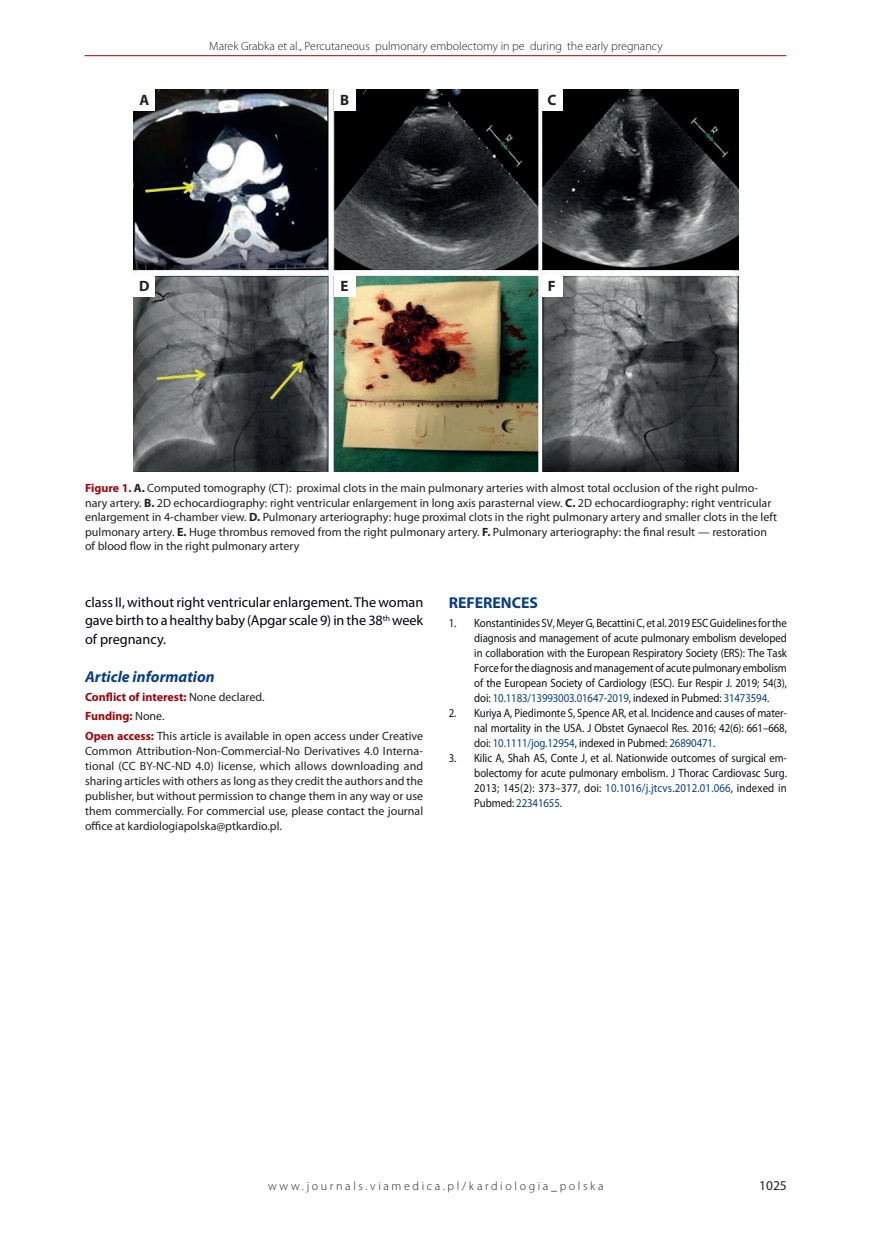
<style>
.page{position:relative;width:872px;height:1234px;background:#fff}
.page>*{position:absolute;margin:0;border:0;box-sizing:border-box;transform-origin:0 0}
.t1{font:italic 700 15.75px "Myriad Pro";color:#083e89}
.t2{font:700 15.75px "Myriad Pro";color:#083e89}
.t3{font:700 15px "Myriad Pro";color:#231f20}
.t4{font:14.25px/18.8px "Myriad Pro";letter-spacing:-.005em;color:#000213;text-align:justify}
.t5{font:13.5px "Myriad Pro";color:#231f20}
.t6{font:12px/15px "Myriad Pro";color:#231f20}
.t7{font:12px/15px "Myriad Pro";letter-spacing:-.01em;color:#0d1214;text-align:justify;scale:.9 1}
.t8{font:300 12px "Myriad Pro";color:#231f20}
.t9{font:300 12px "Myriad Pro";letter-spacing:.22em;color:#231f20}
.s1{font-weight:700;color:#9d070d}
.s2{font-weight:700}
.s3{color:#083e89}
</style>
<div class="page">
<hr style="left:85px;top:55px;width:701px;height:1px;background:#9d070d">
<img style="left:134px;top:89px;width:604px;height:382px">
<div style="left:134px;top:89px;width:21px;height:22px;background:#fff"></div>
<div style="left:334px;top:89px;width:21px;height:22px;background:#fff"></div>
<div style="left:541px;top:89px;width:21px;height:22px;background:#fff"></div>
<div style="left:134px;top:276px;width:21px;height:21px;background:#fff"></div>
<div style="left:334px;top:275px;width:21px;height:22px;background:#fff"></div>
<div style="left:541px;top:275px;width:21px;height:22px;background:#fff"></div>
<p class="t8" style="left:209px;top:39px;width:455px">Marek Grabka et al., Percutaneous pulmonary embolectomy in pe during the early pregnancy</p>
<p class="t3" style="left:139px;top:90px;width:11px">A</p>
<p class="t3" style="left:340px;top:90px;width:11px">B</p>
<p class="t3" style="left:547px;top:90px;width:10px">C</p>
<p class="t3" style="left:139px;top:276px;width:12px">D</p>
<p class="t3" style="left:340px;top:276px;width:10px">E</p>
<p class="t3" style="left:548px;top:276px;width:9px">F</p>
<p class="t6" style="left:85px;top:481px;width:693px;line-height:14.4px"><span class="s1">Figure 1.</span> <span class="s2">A.</span> Computed tomography (CT): proximal clots in the main pulmonary arteries with almost total occlusion of the right pulmo&shy;nary artery. <span class="s2">B.</span> 2D echocardiography: right ventricular enlargement in long axis parasternal view. <span class="s2">C.</span> 2D echocardiography: right ventricular enlargement in 4-chamber view. <span class="s2">D.</span> Pulmonary arteriography: huge proximal clots in the right pulmonary artery and smaller clots in the left pulmonary artery. <span class="s2">E.</span> Huge thrombus removed from the right pulmonary artery. <span class="s2">F.</span> Pulmonary arteriography: the final result — restoration of blood flow in the right pulmonary artery</p>
<p class="t4" style="left:85px;top:592px;width:340px">class II, without right ventricular enlargement. The woman gave birth to a healthy baby (Apgar scale 9) in the 38<sup>th</sup> week of pregnancy.</p>
<h1 class="t1" style="left:85px;top:666px;width:131px">Article information</h1>
<p class="t6" style="left:85px;top:687px;width:340px;line-height:19.2px"><span class="s1">Conflict of interest:</span> None declared.<br><span class="s1">Funding:</span> None.<br><span class="s1">Open access:</span> This article is available in open access under Creative</p>
<p class="t6" style="left:85px;top:742px;width:340px;text-align:justify">Common Attribution-Non-Commercial-No Derivatives 4.0 Interna&shy;tional (CC BY-NC-ND 4.0) license, which allows downloading and sharing articles with others as long as they credit the authors and the publisher, but without permission to change them in any way or use them commercially. For commercial use, please contact the journal office at kardiologiapolska@ptkardio.pl.</p>
<h1 class="t2" style="left:449px;top:592px;width:91px">REFERENCES</h1>
<p class="t7" style="left:474px;top:615px;width:349px;text-indent:-26px">1. Konstantinides SV, Meyer G, Becattini C, et al. 2019 ESC Guidelines for the diagnosis and management of acute pulmonary embolism developed in collaboration with the European Respiratory Society (ERS): The Task Force for the diagnosis and management of acute pulmonary embolism of the European Society of Cardiology (ESC). Eur Respir J. 2019; 54(3), doi: <span class="s3">10.1183/13993003.01647-2019</span>, indexed in Pubmed: <span class="s3">31473594</span>.</p>
<p class="t7" style="left:474px;top:705px;width:349px;text-indent:-26px">2. Kuriya A, Piedimonte S, Spence AR, et al. Incidence and causes of mater&shy;nal mortality in the USA. J Obstet Gynaecol Res. 2016; 42(6): 661–668, doi: <span class="s3">10.1111/jog.12954</span>, indexed in Pubmed: <span class="s3">26890471</span>.</p>
<p class="t7" style="left:474px;top:750px;width:349px;text-indent:-26px">3. Kilic A, Shah AS, Conte J, et al. Nationwide outcomes of surgical em&shy;bolectomy for acute pulmonary embolism. J Thorac Cardiovasc Surg.<br>2013; 145(2): 373–377, doi: <span class="s3">10.1016/j.jtcvs.2012.01.066</span>, indexed in Pubmed: <span class="s3">22341655</span>.</p>
<p class="t9" style="left:268px;top:1179px;width:337px">www.journals.viamedica.pl/kardiologia_polska</p>
<p class="t5" style="left:759px;top:1176px;width:29px">1025</p>
</div>
